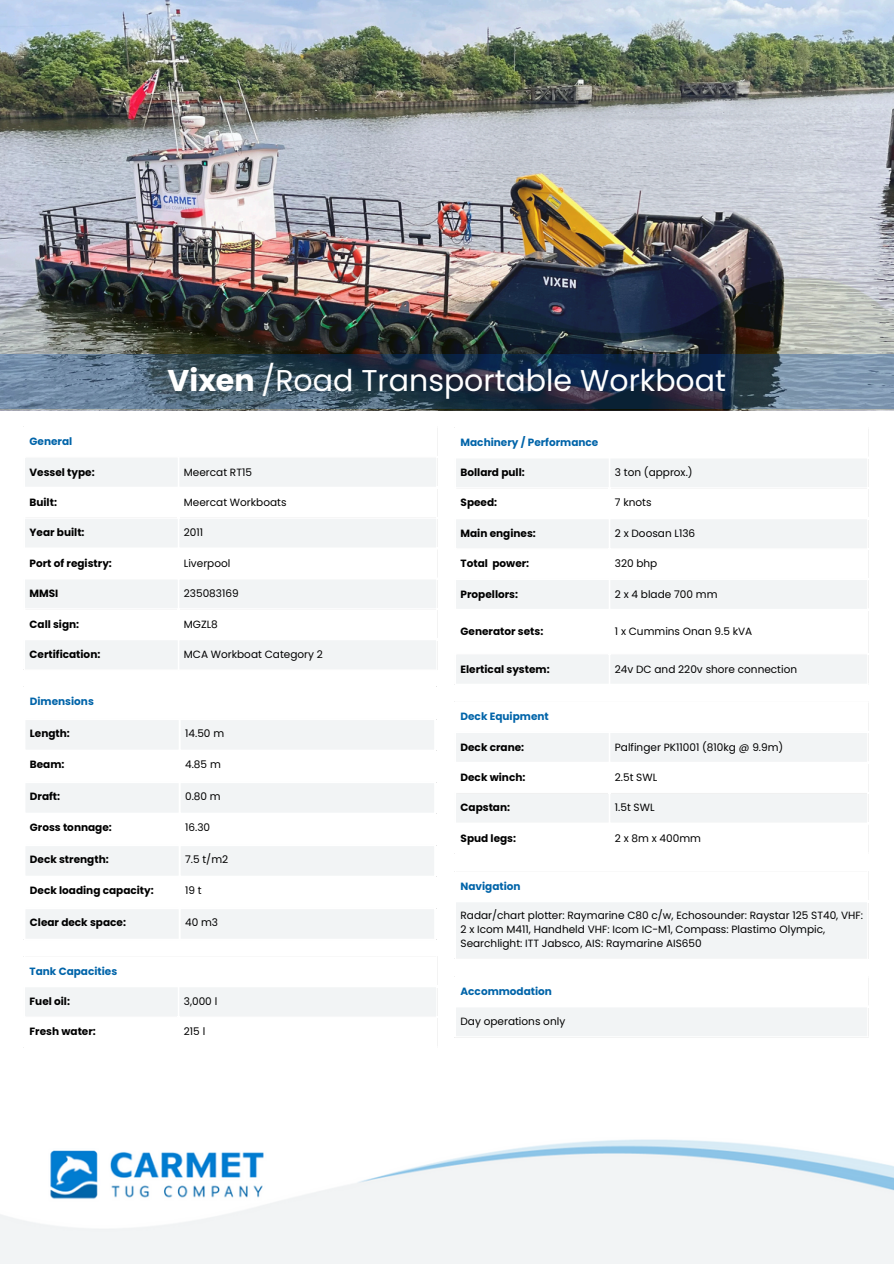
<style>
.page{position:relative;width:894px;height:1264px;background:#fff}
.page>*{position:absolute;margin:0;border:0;box-sizing:border-box;transform-origin:0 0}
.t1{font:30px "Poppins";color:#fff}
.t2{font:10.5px/14px "Poppins";color:#000}
.t3{font:700 10.5px "Poppins";color:#000}
.t4{font:700 10.5px "Poppins";color:#0164a9}
.s1{font-weight:700}
</style>
<div class="page">
<svg style="left:25px;top:458px;width:411px;height:211px;fill:#f2f4f5"></svg>
<hr style="left:178px;top:458px;width:1px;height:211px;background:#fff">
<hr style="left:23px;top:487px;width:414px;height:1px;background:#fff">
<hr style="left:23px;top:517px;width:414px;height:1px;background:#fff">
<hr style="left:23px;top:547px;width:414px;height:2px;background:#fff">
<hr style="left:23px;top:578px;width:414px;height:1px;background:#fff">
<hr style="left:23px;top:608px;width:414px;height:2px;background:#fff">
<hr style="left:23px;top:638px;width:414px;height:2px;background:#fff">
<svg style="left:26px;top:720px;width:408px;height:218px;fill:#f2f4f5"></svg>
<hr style="left:179px;top:720px;width:2px;height:218px;background:#fff">
<hr style="left:23px;top:749px;width:413px;height:2px;background:#fff">
<hr style="left:23px;top:781px;width:413px;height:2px;background:#fff">
<hr style="left:23px;top:812px;width:413px;height:2px;background:#fff">
<hr style="left:23px;top:844px;width:413px;height:2px;background:#fff">
<hr style="left:23px;top:875px;width:413px;height:2px;background:#fff">
<hr style="left:23px;top:907px;width:413px;height:2px;background:#fff">
<img style="left:0;top:1139px;width:893px;height:124px">
<div style="left:25px;top:988px;width:411px;height:28px;background:#f2f4f5"></div>
<hr style="left:178px;top:987px;width:1px;height:59px;background:#fff">
<svg style="left:456px;top:459px;width:411px;height:224px;fill:#f2f4f5"></svg>
<hr style="left:608px;top:458px;width:2px;height:225px;background:#fff">
<hr style="left:454px;top:487px;width:414px;height:2px;background:#fff">
<hr style="left:454px;top:517px;width:414px;height:2px;background:#fff">
<hr style="left:454px;top:548px;width:414px;height:1px;background:#fff">
<hr style="left:454px;top:578px;width:414px;height:2px;background:#fff">
<hr style="left:454px;top:609px;width:414px;height:1px;background:#fff">
<hr style="left:454px;top:653px;width:414px;height:2px;background:#fff">
<svg style="left:456px;top:733px;width:411px;height:89px"></svg>
<hr style="left:608px;top:733px;width:2px;height:120px;background:#fff">
<hr style="left:454px;top:761px;width:414px;height:2px;background:#fff">
<hr style="left:454px;top:792px;width:414px;height:1px;background:#fff">
<div style="left:455px;top:901px;width:413px;height:58px;background:#f2f4f5"></div>
<hr style="left:454px;top:871px;width:2px;height:87px;background:#fff">
<hr style="left:867px;top:871px;width:1px;height:87px;background:#fff">
<hr style="left:454px;top:900px;width:414px;height:2px;background:#fff">
<hr style="left:454px;top:958px;width:414px;height:1px;background:#fff">
<div style="left:455px;top:1006px;width:413px;height:31px;background:#f2f4f5"></div>
<hr style="left:454px;top:977px;width:2px;height:59px;background:#fff">
<hr style="left:867px;top:977px;width:1px;height:59px;background:#fff">
<hr style="left:454px;top:1005px;width:414px;height:2px;background:#fff">
<hr style="left:454px;top:1036px;width:414px;height:1px;background:#fff">
<img style="left:0;top:0;width:893px;height:410px">
<svg style="left:0;top:354px;width:893px;height:55px;background:#3e546a"></svg>
<h1 class="t1" style="left:167px;top:360px;width:560px"><span class="s1">Vixen</span> /Road Transportable Workboat</h1>
<p class="t4" style="left:30px;top:434px;width:44px">General</p>
<p class="t3" style="left:30px;top:464px;width:67px">Vessel type:</p>
<p class="t2" style="left:184px;top:465px;width:70px">Meercat RT15</p>
<p class="t3" style="left:30px;top:495px;width:29px">Built:</p>
<p class="t2" style="left:184px;top:495px;width:104px">Meercat Workboats</p>
<p class="t3" style="left:30px;top:525px;width:57px">Year built:</p>
<p class="t2" style="left:184px;top:525px;width:21px">2011</p>
<p class="t3" style="left:30px;top:555px;width:84px">Port of registry:</p>
<p class="t2" style="left:184px;top:556px;width:48px">Liverpool</p>
<p class="t3" style="left:30px;top:586px;width:30px">MMSI</p>
<p class="t2" style="left:184px;top:586px;width:56px">235083169</p>
<p class="t3" style="left:30px;top:616px;width:51px">Call sign:</p>
<p class="t2" style="left:184px;top:617px;width:36px">MGZL8</p>
<p class="t3" style="left:30px;top:647px;width:72px">Certification:</p>
<p class="t2" style="left:184px;top:647px;width:140px">MCA Workboat Category 2</p>
<p class="t4" style="left:30px;top:693px;width:65px">Dimensions</p>
<p class="t3" style="left:30px;top:725px;width:42px">Length:</p>
<p class="t2" style="left:185px;top:726px;width:40px">14.50 m</p>
<p class="t3" style="left:30px;top:757px;width:36px">Beam:</p>
<p class="t2" style="left:185px;top:757px;width:37px">4.85 m</p>
<p class="t3" style="left:30px;top:788px;width:32px">Draft:</p>
<p class="t2" style="left:185px;top:789px;width:37px">0.80 m</p>
<p class="t3" style="left:30px;top:820px;width:83px">Gross tonnage:</p>
<p class="t2" style="left:185px;top:820px;width:27px">16.30</p>
<p class="t3" style="left:30px;top:851px;width:80px">Deck strength:</p>
<p class="t2" style="left:185px;top:852px;width:45px">7.5 t/m2</p>
<p class="t3" style="left:30px;top:883px;width:125px">Deck loading capacity:</p>
<p class="t2" style="left:185px;top:883px;width:18px">19 t</p>
<p class="t3" style="left:30px;top:914px;width:98px">Clear deck space:</p>
<p class="t2" style="left:185px;top:915px;width:35px">40 m3</p>
<p class="t4" style="left:30px;top:963px;width:89px">Tank Capacities</p>
<p class="t3" style="left:30px;top:993px;width:42px">Fuel oil:</p>
<p class="t2" style="left:184px;top:994px;width:35px">3,000 l</p>
<p class="t3" style="left:30px;top:1024px;width:68px">Fresh water:</p>
<p class="t2" style="left:184px;top:1024px;width:23px">215 l</p>
<p class="t4" style="left:460px;top:434px;width:139px">Machinery / Performance</p>
<p class="t3" style="left:460px;top:465px;width:66px">Bollard pull:</p>
<p class="t2" style="left:614px;top:465px;width:79px">3 ton (approx.)</p>
<p class="t3" style="left:460px;top:495px;width:38px">Speed:</p>
<p class="t2" style="left:614px;top:496px;width:38px">7 knots</p>
<p class="t3" style="left:460px;top:526px;width:77px">Main engines:</p>
<p class="t2" style="left:614px;top:526px;width:82px">2 x Doosan L136</p>
<p class="t3" style="left:460px;top:556px;width:70px">Total power:</p>
<p class="t2" style="left:614px;top:556px;width:44px">320 bhp</p>
<p class="t3" style="left:460px;top:586px;width:59px">Propellors:</p>
<p class="t2" style="left:614px;top:587px;width:104px">2 x 4 blade 700 mm</p>
<p class="t3" style="left:460px;top:624px;width:84px">Generator sets:</p>
<p class="t2" style="left:614px;top:624px;width:139px">1 x Cummins Onan 9.5 kVA</p>
<p class="t3" style="left:460px;top:661px;width:91px">Elertical system:</p>
<p class="t2" style="left:614px;top:662px;width:184px">24v DC and 220v shore connection</p>
<p class="t4" style="left:460px;top:709px;width:90px">Deck Equipment</p>
<p class="t3" style="left:460px;top:739px;width:65px">Deck crane:</p>
<p class="t2" style="left:614px;top:740px;width:170px">Palfinger PK11001 (810kg @ 9.9m)</p>
<p class="t3" style="left:460px;top:770px;width:66px">Deck winch:</p>
<p class="t2" style="left:614px;top:770px;width:44px">2.5t SWL</p>
<p class="t3" style="left:460px;top:800px;width:51px">Capstan:</p>
<p class="t2" style="left:614px;top:800px;width:41px">1.5t SWL</p>
<p class="t3" style="left:460px;top:830px;width:57px">Spud legs:</p>
<p class="t2" style="left:614px;top:831px;width:88px">2 x 8m x 400mm</p>
<p class="t4" style="left:460px;top:878px;width:62px">Navigation</p>
<p class="t2" style="left:460px;top:908px;width:404px">Radar/chart plotter: Raymarine C80 c/w, Echosounder: Raystar 125 ST40, VHF:<br>2 x Icom M411, Handheld VHF: Icom IC-M1, Compass: Plastimo Olympic,<br>Searchlight: ITT Jabsco, AIS: Raymarine AIS650</p>
<p class="t4" style="left:460px;top:983px;width:93px">Accommodation</p>
<p class="t2" style="left:460px;top:1014px;width:106px">Day operations only</p>
</div>
